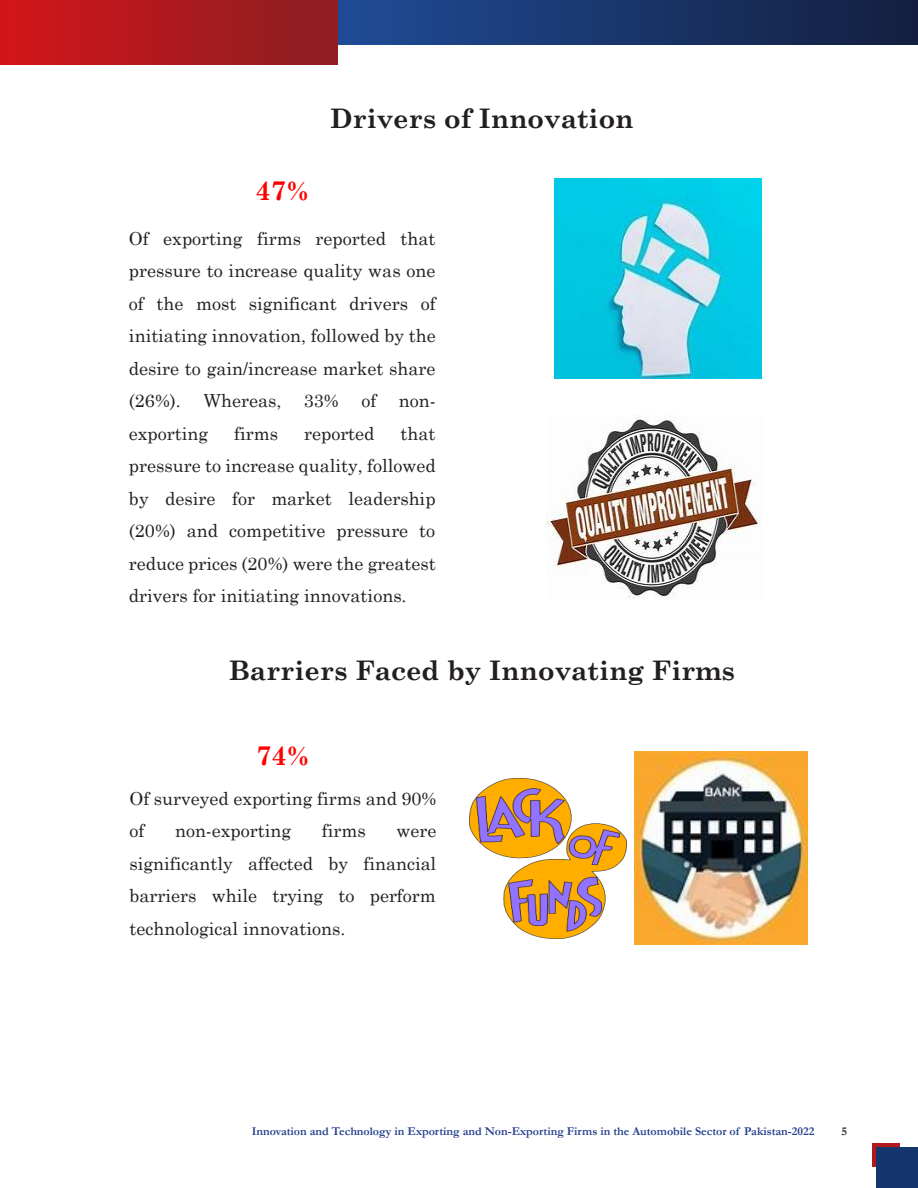
<style>
.page{position:relative;width:918px;height:1188px;background:#fff}
.page>*{position:absolute;margin:0;border:0;box-sizing:border-box;transform-origin:0 0}
.t1{font:700 27px "Century Schoolbook";color:#231f20}
.t2{font:700 27px "Century Schoolbook";color:#f00}
.t3{font:18px/32.4px "Century Schoolbook";color:#231f20;text-align:justify}
.t4{font:700 12px "Garamond";color:#253f8e}
.t5{font:700 12px "Garamond";color:#231f20}
</style>
<div class="page">
<hr style="left:0;top:0;width:2px;height:65px;background:#d31518">
<div style="left:338px;top:0;width:580px;height:44px;background:linear-gradient(to right,#1f4c97,#141f3f)"></div>
<div style="left:2px;top:0;width:336px;height:65px;background:linear-gradient(to right,#d31519,#8b1e23)"></div>
<div style="left:872px;top:1143px;width:27px;height:23px;background:#b4181f"></div>
<div style="left:876px;top:1147px;width:42px;height:41px;background:#15356d"></div>
<img style="left:469px;top:778px;width:157px;height:160px">
<img style="left:547px;top:415px;width:214px;height:184px">
<img style="left:554px;top:179px;width:207px;height:199px">
<img style="left:634px;top:751px;width:173px;height:193px">
<p class="t1" style="left:330px;top:98px;width:305px">Drivers of Innovation</p>
<p class="t2" style="left:255px;top:169px;width:55px">47%</p>
<p class="t3" style="left:129px;top:220px;width:308px">Of exporting firms reported that pressure to increase quality was one of the most significant drivers of initiating innovation, followed by the desire to gain/increase market share (26%).</p>
<p class="t3" style="left:129px;top:383px;width:309px;text-indent:75px">Whereas, 33% of non&shy;exporting</p>
<p class="t3" style="left:234px;top:415px;width:45px">firms</p>
<p class="t3" style="left:304px;top:415px;width:72px">reported</p>
<p class="t3" style="left:129px;top:415px;width:308px;text-indent:272px">that pressure to increase quality, followed by desire for market leadership (20%) and competitive pressure to reduce prices (20%) were the greatest drivers for initiating innovations.</p>
<p class="t1" style="left:229px;top:650px;width:508px">Barriers Faced by Innovating Firms</p>
<p class="t2" style="left:256px;top:735px;width:55px">74%</p>
<p class="t3" style="left:129px;top:781px;width:308px">Of surveyed exporting firms and 90% of</p>
<p class="t3" style="left:175px;top:813px;width:118px">non-exporting</p>
<p class="t3" style="left:322px;top:813px;width:45px">firms</p>
<p class="t3" style="left:129px;top:813px;width:308px;text-indent:267px">were significantly affected by financial barriers while trying to perform technological innovations.</p>
<p class="t4" style="left:252px;top:1123px;width:564px">Innovation and Technology in Exporting and Non-Exporting Firms in the Automobile Sector of Pakistan-2022</p>
<p class="t5" style="left:841px;top:1123px;width:7px">5</p>
</div>
